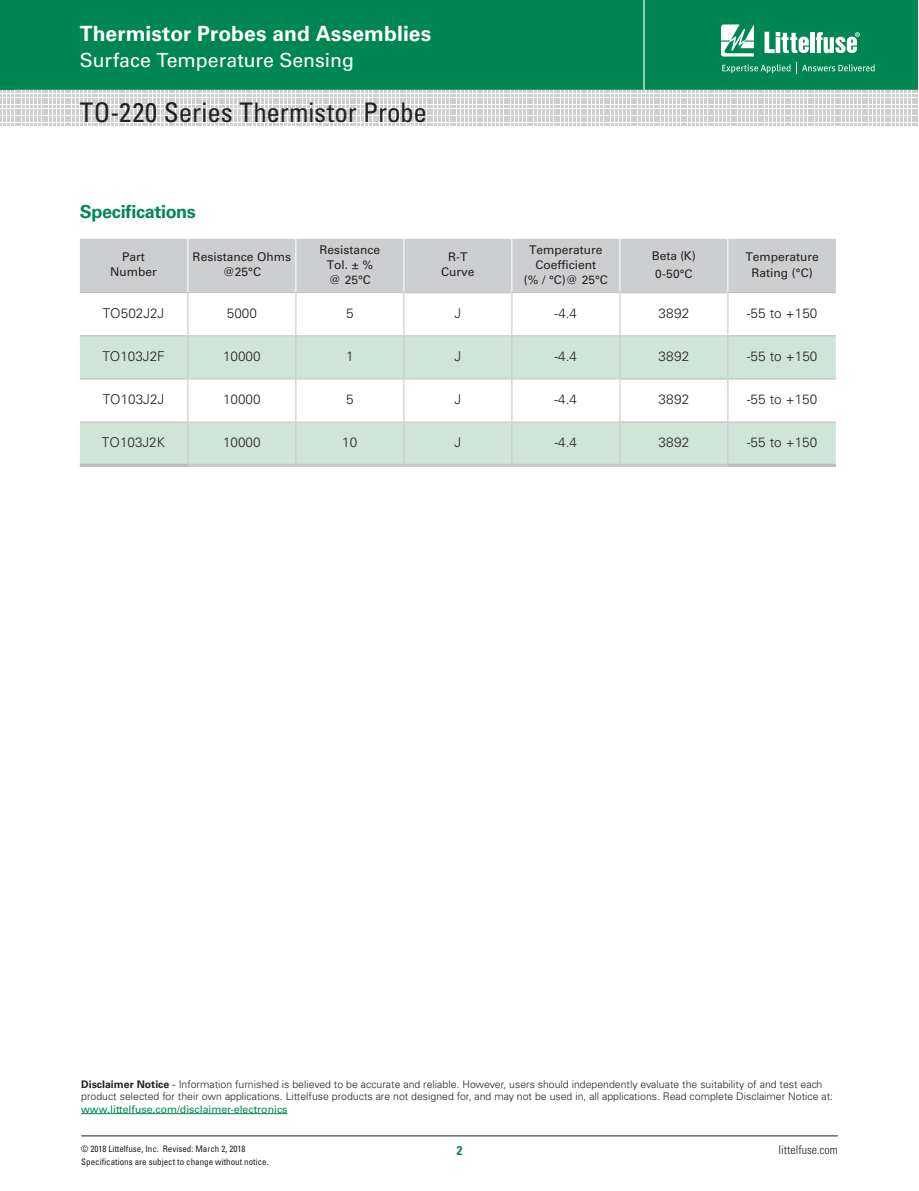
<style>
.page{position:relative;width:919px;height:1191px;background:#fff}
.page>*{position:absolute;margin:0;border:0;box-sizing:border-box;transform-origin:0 0}
.t1{font:condensed 27px "Univers LT Std";color:#231f20}
.t2{font:700 21px "Univers LT Std";letter-spacing:.005em;color:#fff}
.t3{font:19.5px "Univers LT Std";color:#fff}
.t4{font:700 18px "Univers LT Std";letter-spacing:-.02em;color:#008751}
.t5{font:300 13.5px "Univers LT Std";color:#231f20}
.t6{font:700 condensed 12.75px "Univers LT Std";color:#008751}
.t7{font:12px/15px "Univers LT Std";color:#231f20;text-align:center}
.t8{font:300 condensed 12px "Univers LT Std";color:#231f20}
.t9{font:300 10.5px/12px "Univers LT Std";color:#231f20}
.t10{font:10.5px "Univers LT Std";color:#008751}
.t11{font:condensed 9px "Univers LT Std";color:#231f20}
.s1{font-weight:700}
.s2{font-weight:400}
</style>
<div class="page">
<hr style="left:81px;top:1113px;width:206px;height:1px;background:#008751">
<hr style="left:81px;top:1135px;width:756px;height:1px;background:#231f20">
<svg style="left:0;top:0;width:917px;height:126px;background:#46a37e"></svg>
<div style="left:80px;top:239px;width:755px;height:53px;background:#cdced0"></div>
<svg style="left:80px;top:336px;width:755px;height:128px;fill:#d0e5da"></svg>
<hr style="left:80px;top:292px;width:107px;height:1px;background:#bcbdc0">
<hr style="left:727px;top:292px;width:108px;height:1px;background:#bcbdc0">
<hr style="left:80px;top:378px;width:107px;height:1px;background:#bcbdc0">
<hr style="left:728px;top:378px;width:107px;height:1px;background:#bcbdc0">
<hr style="left:80px;top:421px;width:107px;height:2px;background:#bcbdc0">
<hr style="left:728px;top:421px;width:107px;height:2px;background:#bcbdc0">
<hr style="left:187px;top:239px;width:1px;height:53px;background:#fff">
<hr style="left:295px;top:239px;width:1px;height:53px;background:#fff">
<hr style="left:403px;top:239px;width:1px;height:53px;background:#fff">
<hr style="left:511px;top:239px;width:1px;height:53px;background:#fff">
<hr style="left:619px;top:239px;width:1px;height:53px;background:#fff">
<hr style="left:727px;top:239px;width:1px;height:53px;background:#fff">
<hr style="left:80px;top:335px;width:107px;height:1px;background:#bcbdc0">
<hr style="left:728px;top:335px;width:107px;height:1px;background:#bcbdc0">
<hr style="left:80px;top:464px;width:108px;height:3px;background:#bcbdc0">
<hr style="left:727px;top:464px;width:108px;height:3px;background:#bcbdc0">
<hr style="left:187px;top:292px;width:109px;height:1px;background:#c7c8ca">
<hr style="left:296px;top:292px;width:108px;height:1px;background:#c7c8ca">
<hr style="left:295px;top:293px;width:1px;height:42px;background:#c7c8ca">
<hr style="left:403px;top:293px;width:1px;height:42px;background:#c7c8ca">
<hr style="left:511px;top:292px;width:109px;height:1px;background:#c7c8ca">
<hr style="left:511px;top:293px;width:1px;height:42px;background:#c7c8ca">
<hr style="left:619px;top:293px;width:1px;height:42px;background:#c7c8ca">
<hr style="left:727px;top:293px;width:1px;height:42px;background:#c7c8ca">
<hr style="left:187px;top:335px;width:109px;height:1px;background:#c7c8ca">
<hr style="left:296px;top:335px;width:108px;height:1px;background:#c7c8ca">
<hr style="left:295px;top:336px;width:1px;height:42px;background:#c7c8ca">
<hr style="left:404px;top:335px;width:108px;height:1px;background:#c7c8ca">
<hr style="left:403px;top:336px;width:1px;height:42px;background:#c7c8ca">
<hr style="left:512px;top:335px;width:107px;height:1px;background:#c7c8ca">
<hr style="left:511px;top:336px;width:1px;height:42px;background:#c7c8ca">
<hr style="left:619px;top:335px;width:109px;height:1px;background:#c7c8ca">
<hr style="left:619px;top:336px;width:1px;height:42px;background:#c7c8ca">
<hr style="left:727px;top:336px;width:1px;height:43px;background:#c7c8ca">
<hr style="left:187px;top:378px;width:109px;height:1px;background:#c7c8ca">
<hr style="left:296px;top:378px;width:108px;height:1px;background:#c7c8ca">
<hr style="left:295px;top:379px;width:1px;height:42px;background:#c7c8ca">
<hr style="left:404px;top:378px;width:108px;height:1px;background:#c7c8ca">
<hr style="left:403px;top:379px;width:1px;height:42px;background:#c7c8ca">
<hr style="left:512px;top:378px;width:108px;height:1px;background:#c7c8ca">
<hr style="left:511px;top:379px;width:1px;height:42px;background:#c7c8ca">
<hr style="left:619px;top:379px;width:1px;height:42px;background:#c7c8ca">
<hr style="left:727px;top:379px;width:1px;height:43px;background:#c7c8ca">
<hr style="left:187px;top:421px;width:109px;height:2px;background:#c7c8ca">
<hr style="left:296px;top:421px;width:108px;height:2px;background:#c7c8ca">
<hr style="left:295px;top:423px;width:1px;height:41px;background:#c7c8ca">
<hr style="left:404px;top:421px;width:108px;height:2px;background:#c7c8ca">
<hr style="left:403px;top:423px;width:1px;height:41px;background:#c7c8ca">
<hr style="left:512px;top:421px;width:108px;height:2px;background:#c7c8ca">
<hr style="left:511px;top:423px;width:1px;height:41px;background:#c7c8ca">
<hr style="left:619px;top:423px;width:1px;height:41px;background:#c7c8ca">
<hr style="left:727px;top:422px;width:1px;height:42px;background:#c7c8ca">
<hr style="left:404px;top:292px;width:107px;height:1px;background:#c7c8ca">
<hr style="left:620px;top:292px;width:107px;height:1px;background:#c7c8ca">
<hr style="left:620px;top:378px;width:107px;height:2px;background:#c7c8ca">
<hr style="left:620px;top:421px;width:107px;height:2px;background:#c7c8ca">
<hr style="left:188px;top:464px;width:108px;height:3px;background:#c7c8ca">
<hr style="left:296px;top:464px;width:108px;height:3px;background:#c7c8ca">
<hr style="left:404px;top:464px;width:108px;height:3px;background:#c7c8ca">
<hr style="left:512px;top:464px;width:107px;height:3px;background:#c7c8ca">
<hr style="left:619px;top:464px;width:108px;height:3px;background:#c7c8ca">
<hr style="left:187px;top:293px;width:1px;height:42px;background:#c7c8ca">
<hr style="left:187px;top:336px;width:1px;height:42px;background:#c7c8ca">
<hr style="left:187px;top:379px;width:1px;height:42px;background:#c7c8ca">
<hr style="left:187px;top:423px;width:1px;height:41px;background:#c7c8ca">
<h2 class="t2" style="left:80px;top:21px;width:353px">Thermistor Probes and Assemblies</h2>
<h3 class="t3" style="left:80px;top:48px;width:275px">Surface Temperature Sensing</h3>
<h1 class="t1" style="left:80px;top:95px;width:348px">TO-220 Series Thermistor Probe</h1>
<h3 class="t4" style="left:80px;top:201px;width:118px">Specifications</h3>
<p class="t7" style="left:110px;top:249px;width:48px">Part<br>Number</p>
<p class="t7" style="left:193px;top:249px;width:100px">Resistance Ohms @25°C</p>
<p class="t7" style="left:319px;top:242px;width:62px">Resistance<br>Tol. ± % @ 25°C</p>
<p class="t7" style="left:441px;top:249px;width:35px">R-T<br>Curve</p>
<p class="t7" style="left:523px;top:242px;width:86px">Temperature<br>Coefficient<br>(% / °C)@ 25°C</p>
<p class="t7" style="left:651px;top:246px;width:45px;line-height:18px;text-align:left">Beta (K)<br>0-50°C</p>
<p class="t7" style="left:745px;top:249px;width:75px;line-height:15.8px">Temperature<br>Rating (°C)</p>
<p class="t5" style="left:103px;top:305px;width:63px">TO502J2J</p>
<p class="t5" style="left:227px;top:305px;width:32px">5000</p>
<p class="t5" style="left:346px;top:305px;width:9px">5</p>
<p class="t5" style="left:454px;top:305px;width:8px">J</p>
<p class="t5" style="left:554px;top:305px;width:24px">-4.4</p>
<p class="t5" style="left:658px;top:305px;width:32px">3892</p>
<p class="t5" style="left:746px;top:305px;width:72px">-55 to +150</p>
<p class="t5" style="left:102px;top:348px;width:64px">TO103J2F</p>
<p class="t5" style="left:223px;top:348px;width:39px">10000</p>
<p class="t5" style="left:346px;top:348px;width:9px">1</p>
<p class="t5" style="left:454px;top:348px;width:8px">J</p>
<p class="t5" style="left:554px;top:348px;width:24px">-4.4</p>
<p class="t5" style="left:658px;top:348px;width:32px">3892</p>
<p class="t5" style="left:746px;top:348px;width:72px">-55 to +150</p>
<p class="t5" style="left:103px;top:391px;width:63px">TO103J2J</p>
<p class="t5" style="left:223px;top:391px;width:39px">10000</p>
<p class="t5" style="left:346px;top:391px;width:9px">5</p>
<p class="t5" style="left:454px;top:391px;width:8px">J</p>
<p class="t5" style="left:554px;top:391px;width:24px">-4.4</p>
<p class="t5" style="left:658px;top:391px;width:32px">3892</p>
<p class="t5" style="left:746px;top:391px;width:72px">-55 to +150</p>
<p class="t5" style="left:102px;top:434px;width:65px">TO103J2K</p>
<p class="t5" style="left:223px;top:434px;width:39px">10000</p>
<p class="t5" style="left:342px;top:434px;width:17px">10</p>
<p class="t5" style="left:454px;top:434px;width:8px">J</p>
<p class="t5" style="left:554px;top:434px;width:24px">-4.4</p>
<p class="t5" style="left:658px;top:434px;width:32px">3892</p>
<p class="t5" style="left:746px;top:434px;width:72px">-55 to +150</p>
<p class="t9" style="left:81px;top:1078px;width:753px"><span class="s1">Disclaimer Notice</span> <span class="s2">-</span> Information furnished is believed to be accurate and reliable. However, users should independently evaluate the suitability of and test each product selected for their own applications. Littelfuse products are not designed for, and may not be used in, all applications. Read complete Disclaimer Notice at:</p>
<p class="t10" style="left:81px;top:1102px;width:208px">www.littelfuse.com/disclaimer-electronics</p>
<p class="t11" style="left:81px;top:1142px;width:166px">© 2018 Littelfuse, Inc. Revised: March 2, 2018</p>
<p class="t6" style="left:456px;top:1142px;width:7px">2</p>
<p class="t8" style="left:778px;top:1142px;width:61px">littelfuse.com</p>
<p class="t11" style="left:81px;top:1156px;width:189px">Specifications are subject to change without notice.</p>
</div>
